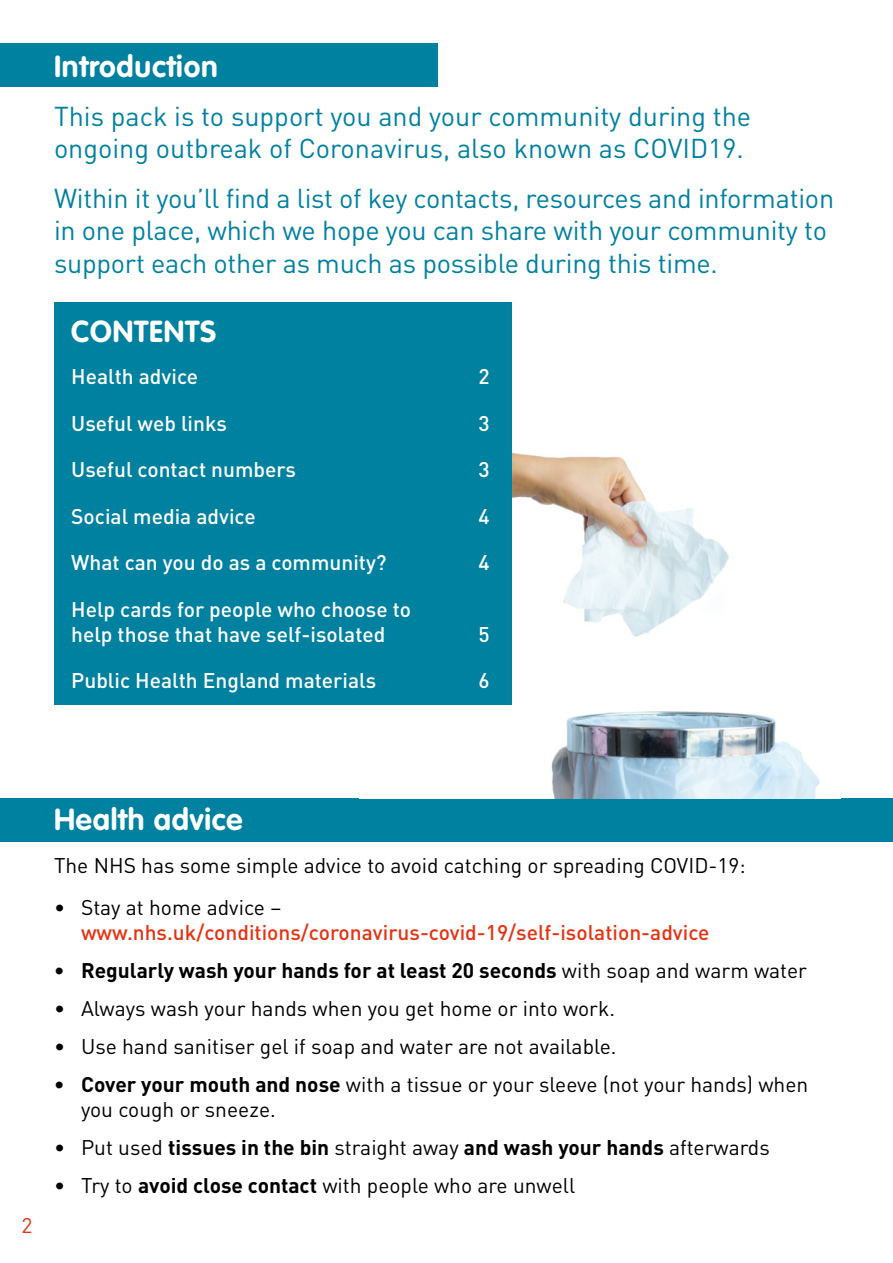
<style>
.page{position:relative;width:893px;height:1263px;background:#fff}
.page>*{position:absolute;margin:0;border:0;box-sizing:border-box;transform-origin:0 0}
.Header_2{font:700 30px "VAG Rounded LT";letter-spacing:.025em;color:#fff}
.Intro{font:27px/32.4px "DIN";letter-spacing:-.01em;color:#0081a0}
.Body_Bullets{font:21px/25.2px "DIN";color:#000}
.Contents{font:500 21px/25.2px "DIN";color:#fff}
.Body_Bullets-2{font:700 21px "DIN";color:#000}
.Body_Bullets-3{font:500 21px/25.2px "DIN";color:#e63312}
.Body_copy{font:21px "DIN";color:#000}
.t1{font:21px "DIN";color:#e63312}
.s1{font-weight:400;color:#000}
.s2{font-weight:400}
.s3{font-weight:700}
</style>
<div class="page">
<div style="left:0;top:799px;width:893px;height:43px;background:#0081a0"></div>
<div style="left:0;top:44px;width:437px;height:43px;background:#0081a0"></div>
<img style="left:512px;top:452px;width:308px;height:347px">
<div style="left:54px;top:302px;width:458px;height:403px;background:#0081a0"></div>
<p class="Header_2" style="left:54px;top:48px;width:165px">Introduction</p>
<p class="Intro" style="left:54px;top:100px;width:699px">This pack is to support you and your community during the ongoing outbreak of Coronavirus, also known as COVID19.</p>
<p class="Intro" style="left:54px;top:182px;width:782px">Within it you’ll find a list of key contacts, resources and information in one place, which we hope you can share with your community to support each other as much as possible during this time.</p>
<p class="Header_2" style="left:71px;top:314px;width:147px">CONTENTS</p>
<p class="Contents" style="left:71px;top:363px;width:128px">Health advice</p>
<p class="Contents" style="left:479px;top:363px;width:13px">2</p>
<p class="Contents" style="left:71px;top:410px;width:157px">Useful web links</p>
<p class="Contents" style="left:479px;top:410px;width:13px">3</p>
<p class="Contents" style="left:71px;top:456px;width:226px">Useful contact numbers</p>
<p class="Contents" style="left:479px;top:456px;width:13px">3</p>
<p class="Contents" style="left:71px;top:503px;width:186px">Social media advice</p>
<p class="Contents" style="left:479px;top:503px;width:13px">4</p>
<p class="Contents" style="left:71px;top:549px;width:317px">What can you do as a community?</p>
<p class="Contents" style="left:479px;top:549px;width:13px">4</p>
<p class="Contents" style="left:71px;top:596px;width:341px">Help cards for people who choose to help those that have self-isolated</p>
<p class="Contents" style="left:479px;top:621px;width:13px">5</p>
<p class="Contents" style="left:71px;top:667px;width:306px">Public Health England materials</p>
<p class="Contents" style="left:479px;top:667px;width:13px">6</p>
<p class="t1" style="left:22px;top:1214px;width:12px">2</p>
<p class="Header_2" style="left:54px;top:802px;width:190px">Health advice</p>
<p class="Body_copy" style="left:54px;top:853px;width:693px">The NHS has some simple advice to avoid catching or spreading COVID-19:</p>
<p class="Body_Bullets-3" style="left:81px;top:894px;width:630px;text-indent:-27px"><span class="s1">• Stay at home advice – </span>www.nhs.uk/conditions/coronavirus-covid-19/self-isolation-advice</p>
<p class="Body_Bullets-2" style="left:54px;top:956px;width:755px">• Regularly wash your hands for at least 20 seconds <span class="s2">with soap and warm water</span></p>
<p class="Body_Bullets" style="left:54px;top:996px;width:562px">• Always wash your hands when you get home or into work.</p>
<p class="Body_Bullets" style="left:54px;top:1034px;width:564px">• Use hand sanitiser gel if soap and water are not available.</p>
<p class="Body_Bullets" style="left:81px;top:1072px;width:729px;text-indent:-27px"><span class="s3">• Cover your mouth and nose</span> with a tissue or your sleeve (not your hands) when you cough or sneeze.</p>
<p class="Body_Bullets-2" style="left:54px;top:1133px;width:717px"><span class="s2">• Put used</span> tissues in the bin <span class="s2">straight away</span> and wash your hands <span class="s2">afterwards</span></p>
<p class="Body_Bullets" style="left:54px;top:1173px;width:523px">• Try to <span class="s3">avoid close contact</span> with people who are unwell</p>
</div>
